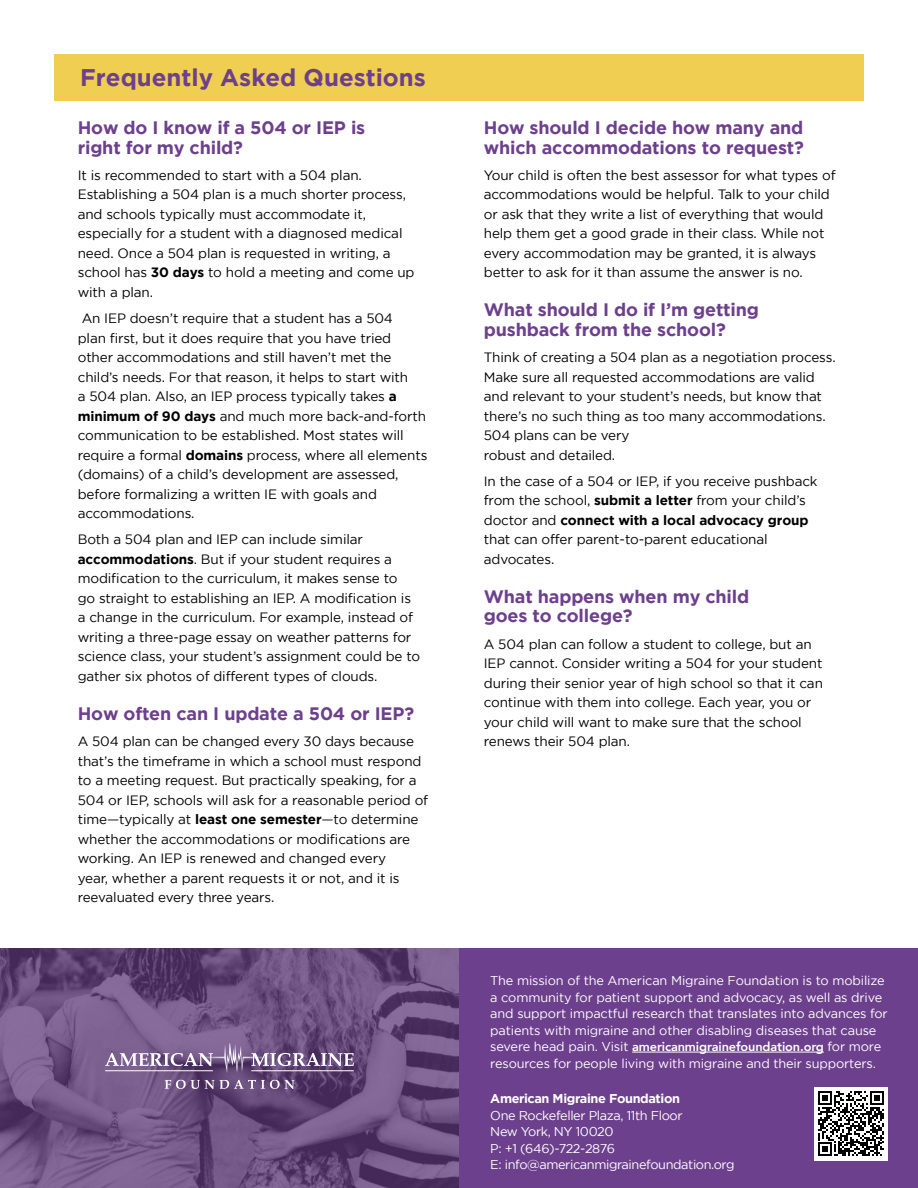
<style>
.page{position:relative;width:918px;height:1188px;background:#fff}
.page>*{position:absolute;margin:0;border:0;box-sizing:border-box;transform-origin:0 0}
.t1{font:700 24px "Gotham";color:#6d408d}
.t2{font:700 18px/19.5px "Gotham";letter-spacing:-.01em;color:#6d408d}
.t3{font:13.5px/19.5px "Gotham";letter-spacing:-.01em;color:#000}
.t4{font:12.75px/16.5px "Gotham";letter-spacing:-.01em;color:#fff}
.t5{font:12.75px/16.5px "Gotham";letter-spacing:-.03em;color:#fff}
.t6{font:800 12.75px "Avenir";letter-spacing:-.01em;color:#fff}
.t7{font:700 12.75px "Gotham";letter-spacing:-.03em;color:#fff}
.s1{font-weight:700}
.s2{font-family:"Gotham";font-weight:400}
</style>
<div class="page">
<div style="left:54px;top:54px;width:810px;height:47px;background:#efce52"></div>
<div style="left:0;top:948px;width:918px;height:240px;background:#6d408d"></div>
<img style="left:0;top:948px;width:459px;height:240px">
<svg style="left:105px;top:1043px;width:249px;height:30px;background:#867097"></svg>
<svg style="left:165px;top:1080px;width:130px;height:9px"></svg>
<hr style="left:632px;top:1052px;width:192px;height:1px;background:#fff">
<div style="left:814px;top:1087px;width:74px;height:73px;background:#fff"></div>
<svg style="left:819px;top:1091px;width:65px;height:65px"></svg>
<h1 class="t1" style="left:80px;top:64px;width:347px">Frequently Asked Questions</h1>
<h2 class="t2" style="left:78px;top:118px;width:289px">How do I know if a 504 or IEP is right for my child?</h2>
<p class="t3" style="left:78px;top:165px;width:338px">It is recommended to start with a 504 plan.<br>Establishing a 504 plan is a much shorter process, and schools typically must accommodate it, especially for a student with a diagnosed medical need. Once a 504 plan is requested in writing, a school has <span class="s1">30 days</span> to hold a meeting and come up with a plan.</p>
<p class="t3" style="left:78px;top:308px;width:351px">An IEP doesn’t require that a student has a 504<br>plan first, but it does require that you have tried other accommodations and still haven’t met the child’s needs. For that reason, it helps to start with<br>a 504 plan. Also, an IEP process typically takes <span class="s1">a minimum of 90 days</span> and much more back-and-forth communication to be established. Most states will require a formal <span class="s1">domains</span> process, where all elements (domains) of a child’s development are assessed, before formalizing a written IE with goals and accommodations.</p>
<p class="t3" style="left:78px;top:530px;width:344px">Both a 504 plan and IEP can include similar <span class="s1">accommodations</span>. But if your student requires a modification to the curriculum, it makes sense to<br>go straight to establishing an IEP. A modification is a change in the curriculum. For example, instead of writing a three-page essay on weather patterns for science class, your student’s assignment could be to gather six photos of different types of clouds.</p>
<h2 class="t2" style="left:78px;top:703px;width:338px">How often can I update a 504 or IEP?</h2>
<p class="t3" style="left:78px;top:731px;width:352px">A 504 plan can be changed every 30 days because that’s the timeframe in which a school must respond to a meeting request. But practically speaking, for a 504 or IEP, schools will ask for a reasonable period of time—typically at <span class="s1">least one semester</span>—to determine whether the accommodations or modifications are working. An IEP is renewed and changed every<br>year, whether a parent requests it or not, and it is reevaluated every three years.</p>
<h2 class="t2" style="left:484px;top:118px;width:322px">How should I decide how many and which accommodations to request?</h2>
<p class="t3" style="left:484px;top:165px;width:353px">Your child is often the best assessor for what types of accommodations would be helpful. Talk to your child or ask that they write a list of everything that would help them get a good grade in their class. While not every accommodation may be granted, it is always better to ask for it than assume the answer is no.</p>
<h2 class="t2" style="left:484px;top:300px;width:277px">What should I do if I’m getting pushback from the school?</h2>
<p class="t3" style="left:484px;top:347px;width:353px">Think of creating a 504 plan as a negotiation process.<br>Make sure all requested accommodations are valid and relevant to your student’s needs, but know that there’s no such thing as too many accommodations.<br>504 plans can be very<br>robust and detailed.</p>
<p class="t3" style="left:484px;top:471px;width:335px">In the case of a 504 or IEP, if you receive pushback from the school, <span class="s1">submit a letter</span> from your child’s doctor and <span class="s1">connect with a local advocacy group </span>that can offer parent-to-parent educational advocates.</p>
<h2 class="t2" style="left:484px;top:586px;width:267px">What happens when my child goes to college?</h2>
<p class="t3" style="left:484px;top:634px;width:341px">A 504 plan can follow a student to college, but an IEP cannot. Consider writing a 504 for your student during their senior year of high school so that it can continue with them into college. Each year, you or your child will want to make sure that the school renews their 504 plan.</p>
<p class="t4" style="left:490px;top:972px;width:399px">The mission of the American Migraine Foundation is to mobilize a community for patient support and advocacy, as well as drive and support impactful research that translates into advances for patients with migraine and other disabling diseases that cause</p>
<p class="t6" style="left:490px;top:1037px;width:392px"><span class="s2">severe head pain. Visit</span> americanmigrainefoundation.org <span class="s2">for more</span></p>
<p class="t4" style="left:490px;top:1055px;width:387px">resources for people living with migraine and their supporters.</p>
<p class="t7" style="left:490px;top:1091px;width:191px">American Migraine Foundation</p>
<p class="t5" style="left:490px;top:1107px;width:246px">One Rockefeller Plaza, 11th Floor<br>New York, NY 10020<br>P: +1 (646)-722-2876<br>E: info@americanmigrainefoundation.org</p>
</div>
